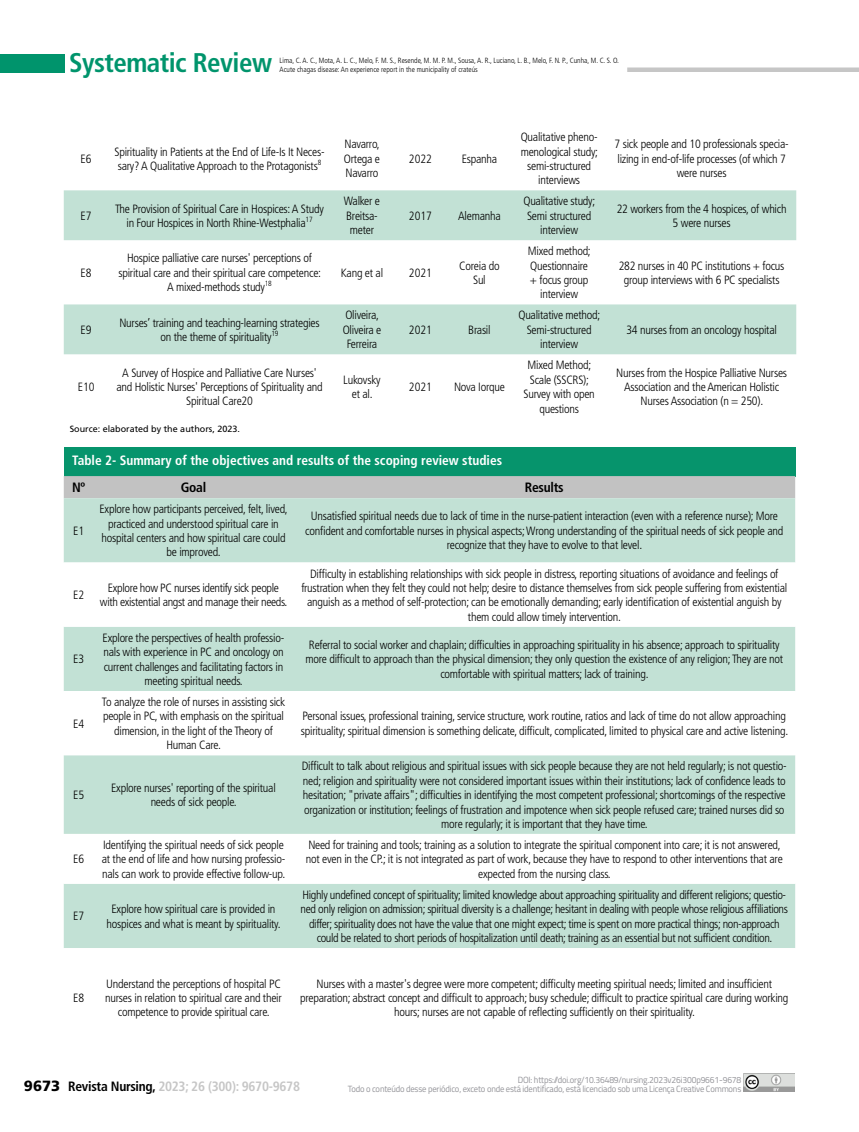
<style>
.page{position:relative;width:859px;height:1132px;background:#fff}
.page>*{position:absolute;margin:0;border:0;box-sizing:border-box;transform-origin:0 0}
.t1{font:700 condensed 27px "Frutiger LT Std";letter-spacing:-.02em;color:#00946c}
.t2{font:700 condensed 13.5px "Frutiger LT Std";color:#fff}
.t3{font:700 condensed 13.5px "Frutiger LT Std";letter-spacing:-.02em;color:#c6c6c6}
.t4{font:700 condensed 13.5px "Frutiger LT Std";letter-spacing:-.02em;color:#000}
.t5{font:300 condensed 12px/14.4px "Frutiger LT Std";letter-spacing:-.02em;color:#000;text-align:center}
.t6{font:9px/9.4px "Titillium";letter-spacing:-.02em;color:#939398;text-align:right;scale:.95 1}
.t7{font:9px "Frutiger LT Std";color:#000}
.t8{font:300 condensed 7.5px/9px "Frutiger LT Std";color:#000}
.s1{font-weight:900;font-stretch:normal;font-size:14.85px;color:#000}
.s2{color:#000}
</style>
<div class="page">
<div style="left:0;top:54px;width:65px;height:18px;background:#00946c"></div>
<div style="left:627px;top:67px;width:232px;height:5px;background:#c6c6c6"></div>
<img style="left:743px;top:1073px;width:52px;height:18px">
<div style="left:64px;top:447px;width:731px;height:29px;background:#06946c"></div>
<div style="left:64px;top:476px;width:731px;height:22px;background:#c2c2c2"></div>
<div style="left:64px;top:498px;width:731px;height:64px;background:#c2e1d5"></div>
<svg style="left:64px;top:562px;width:731px;height:386px;fill:#c2e1d5"></svg>
<svg style="left:64px;top:190px;width:732px;height:164px;fill:#c2e1d5"></svg>
<h1 class="t1" style="left:69px;top:47px;width:204px">Systematic Review</h1>
<p class="t8" style="left:280px;top:56px;width:341px">Lima, C. A. C., Mota, A. L. C., Melo, F. M. S., Resende, M. M. P. M., Sousa, A. R., Luciano, L. B., Melo, F. N. P., Cunha, M. C. S. O.<br>Acute chagas disease: An experience report in the municipality of crateús</p>
<p class="t5" style="left:81px;top:151px;width:13px">E6</p>
<p class="t5" style="left:114px;top:144px;width:212px;text-align:left">Spirituality in Patients at the End of Life-Is It Neces&shy;sary? A Qualitative Approach to the Protagonists<sup>8</sup></p>
<p class="t5" style="left:344px;top:137px;width:38px;text-align:justify">Navarro, Ortega e Navarro</p>
<p class="t5" style="left:81px;top:208px;width:13px">E7</p>
<p class="t5" style="left:115px;top:201px;width:210px">The Provision of Spiritual Care in Hospices: A Study in Four Hospices in North Rhine-Westphalia<sup>17</sup></p>
<p class="t5" style="left:344px;top:194px;width:38px">Walker e<br>Breitsa&shy;meter</p>
<p class="t5" style="left:409px;top:151px;width:25px">2022</p>
<p class="t5" style="left:462px;top:151px;width:37px">Espanha</p>
<p class="t5" style="left:409px;top:208px;width:25px">2017</p>
<p class="t5" style="left:458px;top:208px;width:44px">Alemanha</p>
<p class="t5" style="left:81px;top:265px;width:13px">E8</p>
<p class="t5" style="left:118px;top:251px;width:204px">Hospice palliative care nurses' perceptions of spiritual care and their spiritual care competence:<br>A mixed-methods study<sup>18</sup></p>
<p class="t5" style="left:341px;top:265px;width:44px">Kang et al</p>
<p class="t5" style="left:409px;top:265px;width:25px">2021</p>
<p class="t5" style="left:459px;top:258px;width:42px">Coreia do<br>Sul</p>
<p class="t5" style="left:81px;top:322px;width:13px">E9</p>
<p class="t5" style="left:119px;top:315px;width:202px">Nurses’ training and teaching-learning strategies on the theme of spirituality<sup>19</sup></p>
<p class="t5" style="left:343px;top:308px;width:40px">Oliveira,<br>Oliveira e<br>Ferreira</p>
<p class="t5" style="left:409px;top:322px;width:25px">2021</p>
<p class="t5" style="left:468px;top:322px;width:24px">Brasil</p>
<p class="t5" style="left:78px;top:379px;width:18px">E10</p>
<p class="t5" style="left:116px;top:365px;width:208px">A Survey of Hospice and Palliative Care Nurses' and Holistic Nurses' Perceptions of Spirituality and<br>Spiritual Care20</p>
<p class="t5" style="left:343px;top:372px;width:39px">Lukovsky et al.</p>
<p class="t5" style="left:409px;top:379px;width:25px">2021</p>
<p class="t5" style="left:454px;top:379px;width:52px">Nova Iorque</p>
<p class="t7" style="left:70px;top:424px;width:172px">Source: elaborated by the authors, 2023.</p>
<p class="t5" style="left:521px;top:130px;width:79px">Qualitative pheno&shy;menological study; semi-structured interviews</p>
<p class="t5" style="left:615px;top:137px;width:176px">7 sick people and 10 professionals specia&shy;lizing in end-of-life processes (of which 7 were nurses</p>
<p class="t5" style="left:523px;top:194px;width:73px">Qualitative study;<br>Semi structured interview</p>
<p class="t5" style="left:617px;top:201px;width:171px">22 workers from the 4 hospices, of which<br>5 were nurses</p>
<p class="t5" style="left:528px;top:244px;width:64px">Mixed method;<br>Questionnaire + focus group interview</p>
<p class="t5" style="left:518px;top:308px;width:83px">Qualitative method;<br>Semi-structured interview</p>
<p class="t5" style="left:619px;top:258px;width:167px">282 nurses in 40 PC institutions + focus group interviews with 6 PC specialists</p>
<p class="t5" style="left:626px;top:322px;width:152px">34 nurses from an oncology hospital</p>
<p class="t5" style="left:524px;top:358px;width:73px">Mixed Method;<br>Scale (SSCRS);<br>Survey with open questions</p>
<p class="t5" style="left:616px;top:365px;width:172px">Nurses from the Hospice Palliative Nurses<br>Association and the American Holistic<br>Nurses Association (n = 250).</p>
<p class="t2" style="left:72px;top:452px;width:431px">Table 2- Summary of the objectives and results of the scoping review studies</p>
<p class="t4" style="left:72px;top:479px;width:15px">Nº</p>
<p class="t4" style="left:181px;top:479px;width:27px">Goal</p>
<p class="t4" style="left:525px;top:479px;width:40px">Results</p>
<p class="t5" style="left:73px;top:523px;width:12px">E1</p>
<p class="t5" style="left:100px;top:502px;width:190px">Explore how participants perceived, felt, lived, practiced and understood spiritual care in hospital centers and how spiritual care could be improved.</p>
<p class="t5" style="left:305px;top:509px;width:480px">Unsatisfied spiritual needs due to lack of time in the nurse-patient interaction (even with a reference nurse); More confident and comfortable nurses in physical aspects; Wrong understanding of the spiritual needs of sick people and recognize that they have to evolve to that level.</p>
<p class="t5" style="left:73px;top:587px;width:12px">E2</p>
<p class="t5" style="left:100px;top:580px;width:189px">Explore how PC nurses identify sick people with existential angst and manage their needs.</p>
<p class="t5" style="left:301px;top:566px;width:487px">Difficulty in establishing relationships with sick people in distress, reporting situations of avoidance and feelings of frustration when they felt they could not help; desire to distance themselves from sick people suffering from existential anguish as a method of self-protection; can be emotionally demanding; early identification of existential anguish by them could allow timely intervention.</p>
<p class="t5" style="left:73px;top:652px;width:12px">E3</p>
<p class="t5" style="left:73px;top:716px;width:12px">E4</p>
<p class="t5" style="left:103px;top:630px;width:183px">Explore the perspectives of health professio&shy;nals with experience in PC and oncology on current challenges and facilitating factors in meeting spiritual needs.</p>
<p class="t5" style="left:305px;top:637px;width:479px">Referral to social worker and chaplain; difficulties in approaching spirituality in his absence; approach to spirituality more difficult to approach than the physical dimension; they only question the existence of any religion; They are not comfortable with spiritual matters; lack of training.</p>
<p class="t5" style="left:102px;top:694px;width:185px">To analyze the role of nurses in assisting sick people in PC, with emphasis on the spiritual dimension, in the light of the Theory of Human Care.</p>
<p class="t5" style="left:301px;top:709px;width:489px;text-align:left">Personal issues, professional training, service structure, work routine, ratios and lack of time do not allow approaching spirituality; spiritual dimension is something delicate, difficult, complicated, limited to physical care and active listening.</p>
<p class="t5" style="left:73px;top:787px;width:12px">E5</p>
<p class="t5" style="left:111px;top:780px;width:166px">Explore nurses' reporting of the spiritual needs of sick people.</p>
<p class="t5" style="left:302px;top:758px;width:486px">Difficult to talk about religious and spiritual issues with sick people because they are not held regularly; is not questio&shy;ned; religion and spirituality were not considered important issues within their institutions; lack of confidence leads to hesitation; "private affairs"; difficulties in identifying the most competent professional; shortcomings of the respective organization or institution; feelings of frustration and impotence when sick people refused care; trained nurses did so more regularly; it is important that they have time.</p>
<p class="t5" style="left:73px;top:851px;width:12px">E6</p>
<p class="t5" style="left:102px;top:837px;width:185px;text-align:justify">Identifying the spiritual needs of sick people at the end of life and how nursing professio&shy;nals can work to provide effective follow-up.</p>
<p class="t5" style="left:306px;top:837px;width:478px">Need for training and tools; training as a solution to integrate the spiritual component into care; it is not answered, not even in the CP.; it is not integrated as part of work, because they have to respond to other interventions that are expected from the nursing class.</p>
<p class="t5" style="left:73px;top:908px;width:12px">E7</p>
<p class="t5" style="left:107px;top:901px;width:176px">Explore how spiritual care is provided in hospices and what is meant by spirituality.</p>
<p class="t5" style="left:301px;top:887px;width:489px">Highly undefined concept of spirituality; limited knowledge about approaching spirituality and different religions; questio&shy;ned only religion on admission; spiritual diversity is a challenge; hesitant in dealing with people whose religious affiliations differ; spirituality does not have the value that one might expect; time is spent on more practical things; non-approach could be related to short periods of hospitalization until death; training as an essential but not sufficient condition.</p>
<p class="t5" style="left:73px;top:990px;width:12px">E8</p>
<p class="t5" style="left:105px;top:976px;width:178px">Understand the perceptions of hospital PC nurses in relation to spiritual care and their competence to provide spiritual care.</p>
<p class="t5" style="left:300px;top:976px;width:490px">Nurses with a master's degree were more competent; difficulty meeting spiritual needs; limited and insufficient preparation; abstract concept and difficult to approach; busy schedule; difficult to practice spiritual care during working hours; nurses are not capable of reflecting sufficiently on their spirituality.</p>
<p class="t3" style="left:24px;top:1077px;width:277px"><span class="s1">9673</span> <span class="s2">Revista Nursing,</span> 2023; 26 (300): 9670-9678</p>
<p class="t6" style="left:348px;top:1073px;width:416px">DOI: https://doi.org/10.36489/nursing.2023v26i300p9661-9678<br>Todo o conteúdo desse periódico, exceto onde está identificado, está licenciado sob uma Licença Creative Commons</p>
</div>
